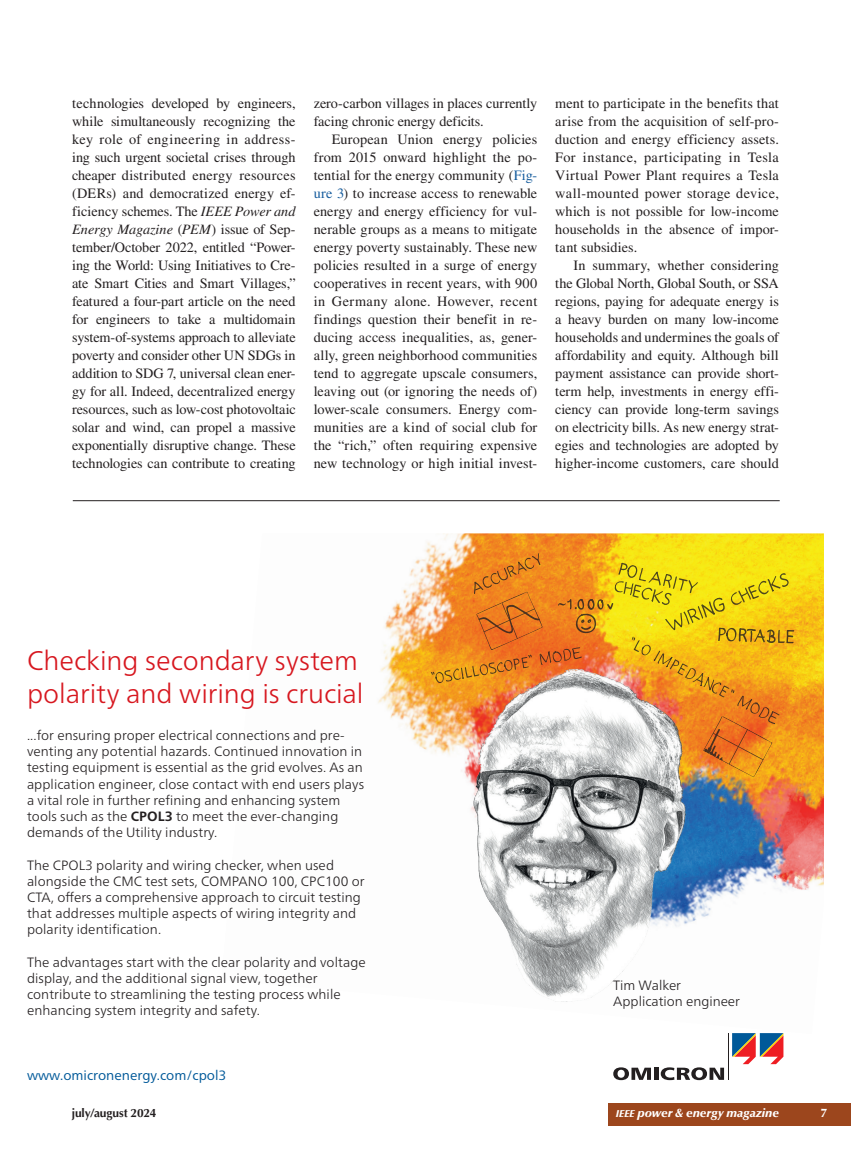
<style>
.page{position:relative;width:851px;height:1161px;background:#fff}
.page>*{position:absolute;margin:0;border:0;box-sizing:border-box;transform-origin:0 0}
.t1{font:300 27px/32.4px "Frutiger Neue LTW1 G";color:#d7171f}
.t2{font:14.25px/18px "Times LT Std";letter-spacing:.005em;color:#231f20;text-align:justify}
.t3{font:14.25px "Times LT Std";letter-spacing:.025em;color:#231f20}
.t4{font:14.25px "Times LT Std";letter-spacing:.03em;color:#231f20}
.t5{font:300 13.5px/16.2px "Frutiger Neue LTW1 G";letter-spacing:.005em;color:#231f20}
.t6{font:13.5px "Frutiger Neue LTW1 G";color:#005999}
.t7{font:italic 900 12px "Optima LT Std";letter-spacing:-.005em;color:#fff}
.t8{font:700 12px "Optima LT Std";letter-spacing:-.015em;color:#231f20}
.t9{font:900 12px "Optima LT Std";color:#fff}
.s1{font-style:italic}
.s2{color:#175d9e}
.s3{font-weight:700}
.s4{font-size:10.05px}
</style>
<div class="page">
<div style="left:608px;top:1103px;width:242px;height:23px;background:#9c461d"></div>
<hr style="left:73px;top:500px;width:706px;height:1px;background:#231f20">
<img style="left:383px;top:533px;width:441px;height:501px">
<svg style="left:431px;top:553px;width:363px;height:224px;background:#eba920"></svg>
<img style="left:378px;top:661px;width:360px;height:361px">
<svg style="left:613px;top:1067px;width:38px;height:13px"></svg>
<hr style="left:654px;top:1068px;width:4px;height:12px;background:#231f20">
<svg style="left:660px;top:1067px;width:64px;height:13px"></svg>
<hr style="left:728px;top:1033px;width:1px;height:47px;background:#231f20">
<svg style="left:732px;top:1033px;width:51px;height:31px"></svg>
<div style="left:834px;top:822px;width:16px;height:17px;border:2px solid #fff;border-radius:50%"></div>
<div style="left:837px;top:825px;width:11px;height:11px;border:2px solid #fff;border-radius:50%"></div>
<p class="t2" style="left:72px;top:94px;width:225px">technologies developed by engineers, while simultaneously recognizing the key role of engineering in address&shy;ing such urgent societal crises through cheaper distributed energy resources (DERs) and democratized energy ef&shy;ficiency schemes. The <span class="s1">IEEE Power and Energy Magazine</span> (<span class="s1">PEM</span>) issue of Sep&shy;tember/October 2022, entitled “Power&shy;ing the World: Using Initiatives to Cre&shy;ate Smart Cities and Smart Villages,” featured a four-part article on the need for engineers to take a multidomain system-of-systems approach to alleviate poverty and consider other UN SDGs in addition to SDG 7, universal clean ener&shy;gy for all. Indeed, decentralized energy resources, such as low-cost photovoltaic solar and wind, can propel a massive exponentially disruptive change. These technologies can contribute to creating</p>
<p class="t2" style="left:314px;top:94px;width:225px">zero-carbon villages in places currently</p>
<p class="t2" style="left:314px;top:112px;width:172px">facing chronic energy deficits.</p>
<p class="t2" style="left:332px;top:130px;width:207px">European Union energy policies</p>
<p class="t2" style="left:314px;top:148px;width:225px">from 2015 onward highlight the po-</p>
<p class="t2" style="left:314px;top:166px;width:225px">tential for the energy community (<span class="s2">Fig-</span></p>
<p class="t2" style="left:314px;top:184px;width:225px"><span class="s2">ure 3</span>) to increase access to renewable</p>
<p class="t2" style="left:314px;top:202px;width:225px">energy and energy efficiency for vul-</p>
<p class="t2" style="left:314px;top:220px;width:225px">nerable groups as a means to mitigate</p>
<p class="t2" style="left:314px;top:238px;width:225px">energy poverty sustainably. These new</p>
<p class="t2" style="left:314px;top:256px;width:225px">policies resulted in a surge of energy</p>
<p class="t2" style="left:314px;top:274px;width:225px">cooperatives in recent years, with 900</p>
<p class="t3" style="left:314px;top:293px;width:225px">in Germany alone. However, recent</p>
<p class="t2" style="left:314px;top:310px;width:225px">findings question their benefit in re-</p>
<p class="t2" style="left:314px;top:328px;width:225px">ducing access inequalities, as, gener-</p>
<p class="t2" style="left:314px;top:346px;width:225px">ally, green neighborhood communities</p>
<p class="t2" style="left:314px;top:364px;width:225px">tend to aggregate upscale consumers,</p>
<p class="t2" style="left:314px;top:382px;width:225px">leaving out (or ignoring the needs of)</p>
<p class="t2" style="left:314px;top:400px;width:225px">lower-scale consumers. Energy com-</p>
<p class="t2" style="left:314px;top:418px;width:225px">munities are a kind of social club for</p>
<p class="t2" style="left:314px;top:436px;width:225px">the “rich,” often requiring expensive</p>
<p class="t2" style="left:314px;top:454px;width:225px">new technology or high initial invest-</p>
<p class="t2" style="left:555px;top:94px;width:225px">ment to participate in the benefits that</p>
<p class="t2" style="left:555px;top:112px;width:225px">arise from the acquisition of self-pro-</p>
<p class="t2" style="left:555px;top:130px;width:225px">duction and energy efficiency assets.</p>
<p class="t4" style="left:555px;top:149px;width:225px">For instance, participating in Tesla</p>
<p class="t2" style="left:555px;top:166px;width:225px">Virtual Power Plant requires a Tesla</p>
<p class="t3" style="left:555px;top:185px;width:225px">wall-mounted power storage device,</p>
<p class="t2" style="left:555px;top:202px;width:225px">which is not possible for low-income</p>
<p class="t2" style="left:555px;top:220px;width:225px">households in the absence of impor-</p>
<p class="t2" style="left:555px;top:238px;width:84px">tant subsidies.</p>
<p class="t2" style="left:573px;top:256px;width:207px">In summary, whether considering</p>
<p class="t2" style="left:555px;top:274px;width:225px">the Global North, Global South, or SSA</p>
<p class="t2" style="left:555px;top:292px;width:225px">regions, paying for adequate energy is</p>
<p class="t2" style="left:555px;top:310px;width:225px">a heavy burden on many low-income</p>
<p class="t2" style="left:555px;top:328px;width:225px">households and undermines the goals of</p>
<p class="t2" style="left:555px;top:346px;width:225px">affordability and equity. Although bill</p>
<p class="t2" style="left:555px;top:364px;width:225px">payment assistance can provide short-</p>
<p class="t2" style="left:555px;top:382px;width:225px">term help, investments in energy effi-</p>
<p class="t2" style="left:555px;top:400px;width:225px">ciency can provide long-term savings</p>
<p class="t2" style="left:555px;top:418px;width:225px">on electricity bills. As new energy strat-</p>
<p class="t2" style="left:555px;top:436px;width:225px">egies and technologies are adopted by</p>
<p class="t2" style="left:555px;top:454px;width:225px">higher-income customers, care should</p>
<p class="t1" style="left:27px;top:644px;width:338px">Checking secondary system polarity and wiring is crucial</p>
<p class="t5" style="left:27px;top:727px;width:338px">...for ensuring proper electrical connections and pre&shy;venting any potential hazards. Continued innovation in testing equipment is essential as the grid evolves. As an application engineer, close contact with end users plays a vital role in further refining and enhancing system tools such as the <span class="s3">CPOL3</span> to meet the ever-changing demands of the Utility industry.</p>
<p class="t5" style="left:27px;top:857px;width:339px">The CPOL3 polarity and wiring checker, when used alongside the CMC test sets, COMPANO 100, CPC100 or CTA, offers a comprehensive approach to circuit testing that addresses multiple aspects of wiring integrity and polarity identification.</p>
<p class="t5" style="left:27px;top:954px;width:340px">The advantages start with the clear polarity and voltage display, and the additional signal view, together contribute to streamlining the testing process while enhancing system integrity and safety.</p>
<p class="t6" style="left:27px;top:1067px;width:201px">www.omicronenergy.com/cpol3</p>
<p class="t5" style="left:613px;top:977px;width:128px">Tim Walker<br>Application engineer</p>
<p class="t8" style="left:72px;top:1106px;width:86px">july/august 2024</p>
<p class="t7" style="left:616px;top:1106px;width:165px"><span class="s4">IEEE</span> power &amp; energy magazine</p>
<p class="t9" style="left:820px;top:1106px;width:7px">7</p>
</div>
